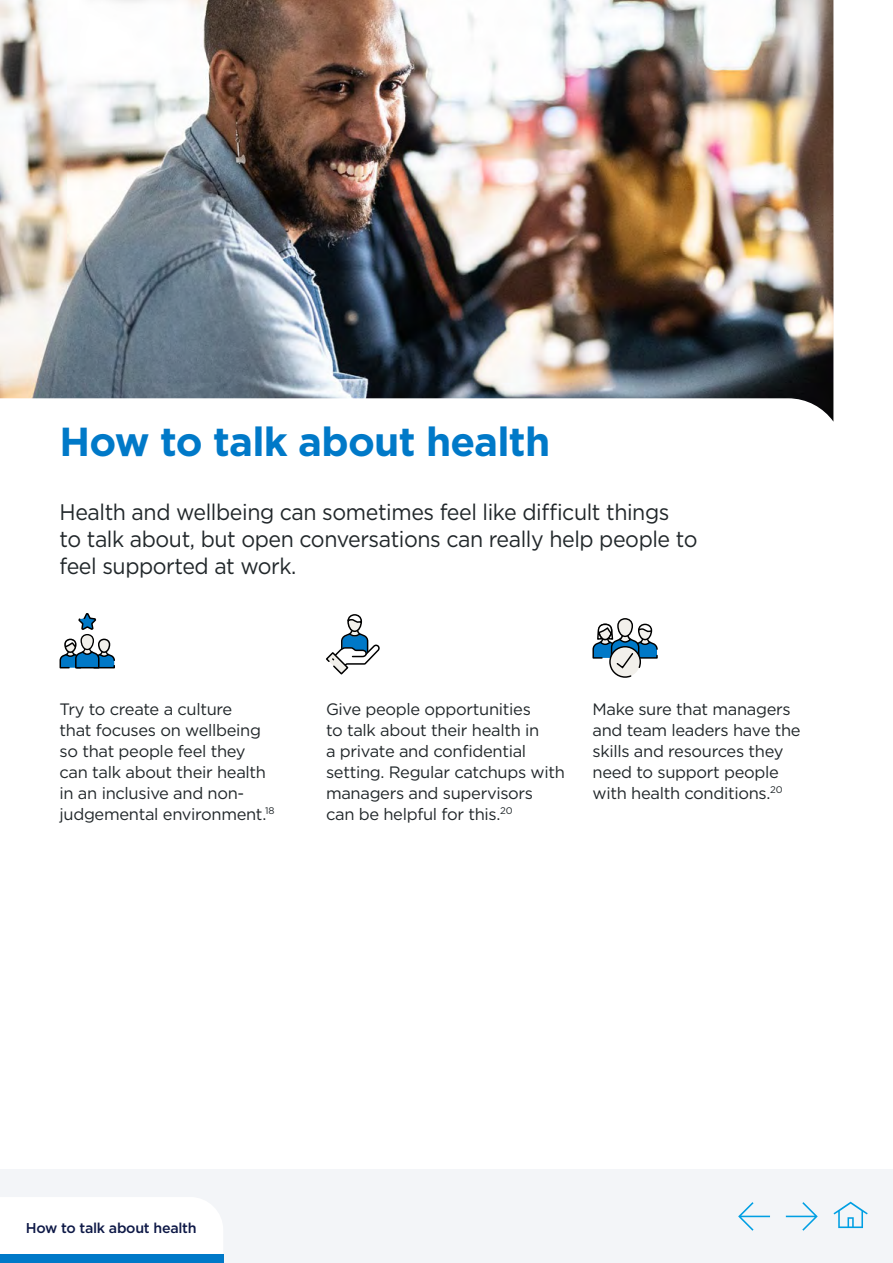
<style>
.page{position:relative;width:893px;height:1263px;background:#fff}
.page>*{position:absolute;margin:0;border:0;box-sizing:border-box;transform-origin:0 0}
.Section_heading{font:700 40.5px "Gotham";letter-spacing:-.02em;color:#0079c8}
.A4_Lead_Paragraph{font:22.5px/27px "Gotham";letter-spacing:-.02em;color:#21272a;scale:.95 1}
.Quote_CYAN{font:16.5px/21px "Gotham";letter-spacing:-.02em;color:#21272a}
.t1{font:500 14.25px "Gotham";letter-spacing:-.02em;color:#0d1846}
</style>
<div class="page">
<div style="left:0;top:1169px;width:893px;height:94px;background:#f3f5f8"></div>
<svg style="left:738px;top:1202px;width:32px;height:29px"></svg>
<svg style="left:786px;top:1202px;width:32px;height:29px"></svg>
<svg style="left:833px;top:1202px;width:35px;height:26px"></svg>
<div style="left:0;top:1197px;width:223px;height:57px;background:#fff"></div>
<div style="left:0;top:1254px;width:223px;height:9px;background:#0079c8"></div>
<img style="left:0;top:0;width:833px;height:421px">
<svg style="left:326px;top:614px;width:54px;height:60px"></svg>
<svg style="left:59px;top:613px;width:56px;height:56px"></svg>
<div style="left:617px;top:618px;width:16px;height:19px;border:1px solid #000;border-radius:7px"></div>
<svg style="left:592px;top:619px;width:66px;height:59px"></svg>
<p class="Section_heading" style="left:60px;top:415px;width:492px">How to talk about health</p>
<p class="A4_Lead_Paragraph" style="left:60px;top:498px;width:673px">Health and wellbeing can sometimes feel like difficult things<br>to talk about, but open conversations can really help people to feel supported at work.</p>
<p class="Quote_CYAN" style="left:60px;top:698px;width:216px">Try to create a culture<br>that focuses on wellbeing so that people feel they can talk about their health in an inclusive and non&shy;judgemental environment.<sup>18</sup></p>
<p class="Quote_CYAN" style="left:326px;top:698px;width:240px">Give people opportunities<br>to talk about their health in<br>a private and confidential setting. Regular catchups with managers and supervisors can be helpful for this.<sup>20</sup></p>
<p class="Quote_CYAN" style="left:592px;top:698px;width:210px">Make sure that managers and team leaders have the skills and resources they need to support people with health conditions.<sup>20</sup></p>
<p class="t1" style="left:26px;top:1218px;width:172px">How to talk about health</p>
</div>
